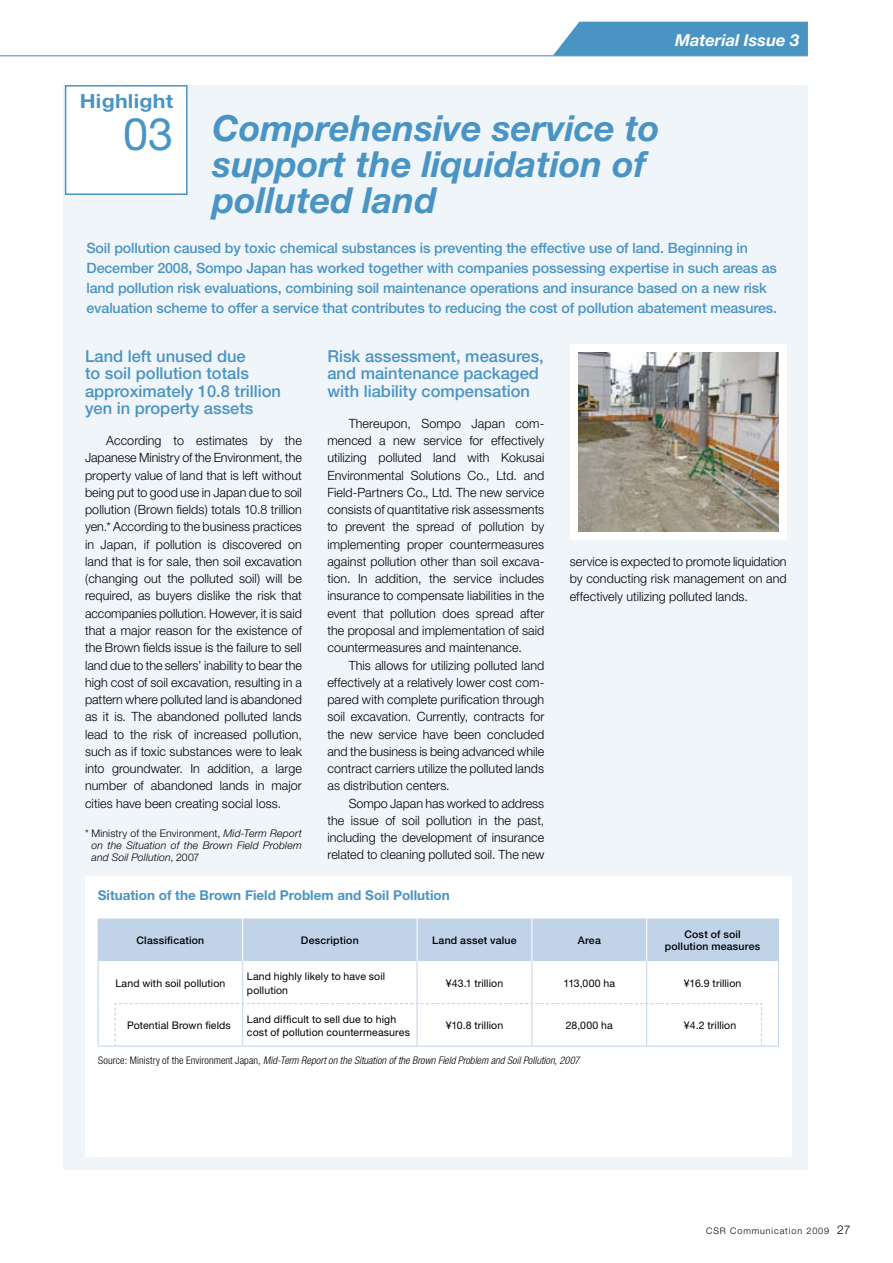
<style>
.page{position:relative;width:893px;height:1263px;background:#fff}
.page>*{position:absolute;margin:0;border:0;box-sizing:border-box;transform-origin:0 0}
.t1{font:italic 700 36px/36px "Helvetica Neue";color:#4a94c3}
.t2{font:italic 700 21px "Helvetica Neue";letter-spacing:.02em;color:#fff}
.t3{font:700 19.5px "Helvetica Neue";letter-spacing:.01em;color:#4a94c3;scale:1.1 1}
.t4{font:500 16.5px/17.2px "Helvetica Neue";color:#4a94c3}
.t5{font:italic 700 16.5px "Helvetica Neue";color:#fff}
.t6{font:500 14.25px/20.2px "Helvetica Neue";letter-spacing:-.01em;color:#4a94c3}
.t7{font:700 13.5px "Helvetica Neue";color:#4a94c3}
.t8{font:300 12.75px/17.2px "Helvetica Neue";letter-spacing:.005em;color:#000;text-align:justify}
.t9{font:10.5px/13.5px "Helvetica Neue";letter-spacing:.01em;color:#000}
.t10{font:italic 300 condensed 10.5px "Helvetica Neue";color:#000}
.t11{font:italic 300 10.5px/12px "Helvetica Neue";letter-spacing:.01em;color:#000;text-align:justify}
.t12{font:500 10.5px/12px "Helvetica Neue";letter-spacing:.02em;color:#000;text-align:center}
.t13{font:300 9px "Helvetica Neue";letter-spacing:.1em;color:#000}
.s1{font-weight:400;font-style:normal;font-size:45px}
.s2{font-style:normal}
.s3{font-size:12px}
</style>
<div class="page">
<div style="left:64px;top:85px;width:744px;height:1084px;background:#f0f5fa"></div>
<div style="left:66px;top:86px;width:121px;height:108px;background:#fff"></div>
<div style="left:65px;top:85px;width:123px;height:110px;border:2px solid #4a94c3"></div>
<div style="left:85px;top:876px;width:706px;height:281px;background:#fff"></div>
<div style="left:99px;top:918px;width:679px;height:43px;background:#c1d3e8"></div>
<hr style="left:242px;top:961px;width:1px;height:42px;background:#c1d3e8">
<hr style="left:417px;top:961px;width:1px;height:42px;background:#c1d3e8">
<hr style="left:531px;top:961px;width:1px;height:42px;background:#c1d3e8">
<hr style="left:646px;top:961px;width:1px;height:42px;background:#c1d3e8">
<hr style="left:778px;top:961px;width:1px;height:42px;background:#c1d3e8">
<hr style="left:416px;top:918px;width:2px;height:43px;background:#fff">
<hr style="left:531px;top:918px;width:1px;height:43px;background:#fff">
<svg style="left:98px;top:1002px;width:681px;height:45px"></svg>
<hr style="left:646px;top:918px;width:1px;height:43px;background:#fff">
<hr style="left:98px;top:918px;width:1px;height:43px;background:#c1d3e8">
<hr style="left:778px;top:918px;width:1px;height:43px;background:#c1d3e8">
<hr style="left:98px;top:961px;width:1px;height:42px;background:#c1d3e8">
<hr style="left:98px;top:1003px;width:1px;height:42px;background:#c1d3e8">
<hr style="left:242px;top:918px;width:1px;height:43px;background:#fff">
<div style="left:570px;top:344px;width:217px;height:196px;background:#fff"></div>
<img style="left:578px;top:353px;width:200px;height:178px">
<hr style="left:0;top:55px;width:808px;height:1px;background:#4a94c3">
<svg style="left:553px;top:22px;width:255px;height:34px;background:#5399c6"></svg>
<p class="t5" style="left:675px;top:30px;width:126px">Material Issue 3</p>
<h2 class="t2" style="left:631px;top:31px;width:166px">Material Issue 1</h2>
<h3 class="t3" style="left:80px;top:89px;width:86px">Highlight</h3>
<h1 class="t1" style="left:213px;top:109px;width:448px;text-indent:-89px"><span class="s1">03</span> Comprehensive service to support the liquidation of polluted land</h1>
<p class="t6" style="left:87px;top:237px;width:692px">Soil pollution caused by toxic chemical substances is preventing the effective use of land. Beginning in December 2008, Sompo Japan has worked together with companies possessing expertise in such areas as land pollution risk evaluations, combining soil maintenance operations and insurance based on a new risk evaluation scheme to offer a service that contributes to reducing the cost of pollution abatement measures.</p>
<p class="t4" style="left:85px;top:348px;width:197px">Land left unused due<br>to soil pollution totals approximately 10.8 trillion yen in property assets</p>
<p class="t8" style="left:85px;top:432px;width:218px;text-indent:21px">According to estimates by the Japanese Ministry of the Environment, the property value of land that is left without being put to good use in Japan due to soil pollution (Brown fields) totals 10.8 trillion yen.* According to the business practices in Japan, if pollution is discovered on land that is for sale, then soil excavation (changing out the polluted soil) will be required, as buyers dislike the risk that accompanies pollution. However, it is said that a major reason for the existence of the Brown fields issue is the failure to sell land due to the sellers’ inability to bear the high cost of soil excavation, resulting in a pattern where polluted land is abandoned as it is. The abandoned polluted lands lead to the risk of increased pollution, such as if toxic substances were to leak into groundwater. In addition, a large number of abandoned lands in major cities have been creating social loss.</p>
<p class="t11" style="left:92px;top:827px;width:212px;text-indent:-7px"><span class="s2">* Ministry of the Environment,</span> Mid-Term Report on the Situation of the Brown Field Problem and Soil Pollution<span class="s2">, 2007</span></p>
<p class="t4" style="left:327px;top:348px;width:218px">Risk assessment, measures, and maintenance packaged with liability compensation</p>
<p class="t8" style="left:327px;top:414px;width:218px;text-indent:21px">Thereupon, Sompo Japan com&shy;menced a new service for effectively utilizing polluted land with Kokusai Environmental Solutions Co., Ltd. and Field-Partners Co., Ltd. The new service consists of quantitative risk assessments to prevent the spread of pollution by implementing proper countermeasures against pollution other than soil excava&shy;tion. In addition, the service includes insurance to compensate liabilities in the event that pollution does spread after the proposal and implementation of said countermeasures and maintenance.</p>
<p class="t8" style="left:327px;top:656px;width:218px;text-indent:21px">This allows for utilizing polluted land effectively at a relatively lower cost com&shy;pared with complete purification through soil excavation. Currently, contracts for the new service have been concluded and the business is being advanced while contract carriers utilize the polluted lands as distribution centers.</p>
<p class="t8" style="left:327px;top:794px;width:218px;text-indent:21px">Sompo Japan has worked to address the issue of soil pollution in the past, including the development of insurance related to cleaning polluted soil. The new</p>
<p class="t7" style="left:98px;top:887px;width:353px">Situation of the Brown Field Problem and Soil Pollution</p>
<p class="t8" style="left:570px;top:552px;width:218px">service is expected to promote liquidation by conducting risk management on and effectively utilizing polluted lands.</p>
<p class="t12" style="left:136px;top:934px;width:69px">Classification</p>
<p class="t12" style="left:301px;top:934px;width:59px">Description</p>
<p class="t12" style="left:432px;top:934px;width:86px">Land asset value</p>
<p class="t12" style="left:578px;top:934px;width:25px">Area</p>
<p class="t12" style="left:665px;top:928px;width:97px">Cost of soil pollution measures</p>
<p class="t9" style="left:115px;top:976px;width:111px">Land with soil pollution</p>
<p class="t9" style="left:247px;top:969px;width:140px">Land highly likely to have soil pollution</p>
<p class="t9" style="left:446px;top:976px;width:59px">¥43.1 trillion</p>
<p class="t9" style="left:563px;top:976px;width:53px">113,000 ha</p>
<p class="t9" style="left:684px;top:976px;width:59px">¥16.9 trillion</p>
<p class="t9" style="left:127px;top:1019px;width:105px">Potential Brown fields</p>
<p class="t9" style="left:247px;top:1012px;width:165px">Land difficult to sell due to high cost of pollution countermeasures</p>
<p class="t9" style="left:446px;top:1019px;width:59px">¥10.8 trillion</p>
<p class="t9" style="left:566px;top:1019px;width:49px">28,000 ha</p>
<p class="t9" style="left:684px;top:1019px;width:54px">¥4.2 trillion</p>
<p class="t10" style="left:98px;top:1055px;width:483px"><span class="s2">Source: Ministry of the Environment Japan,</span> Mid-Term Report on the Situation of the Brown Field Problem and Soil Pollution, 2007</p>
<p class="t13" style="left:706px;top:1225px;width:146px">CSR Communication 2009 <span class="s3">27</span></p>
</div>
